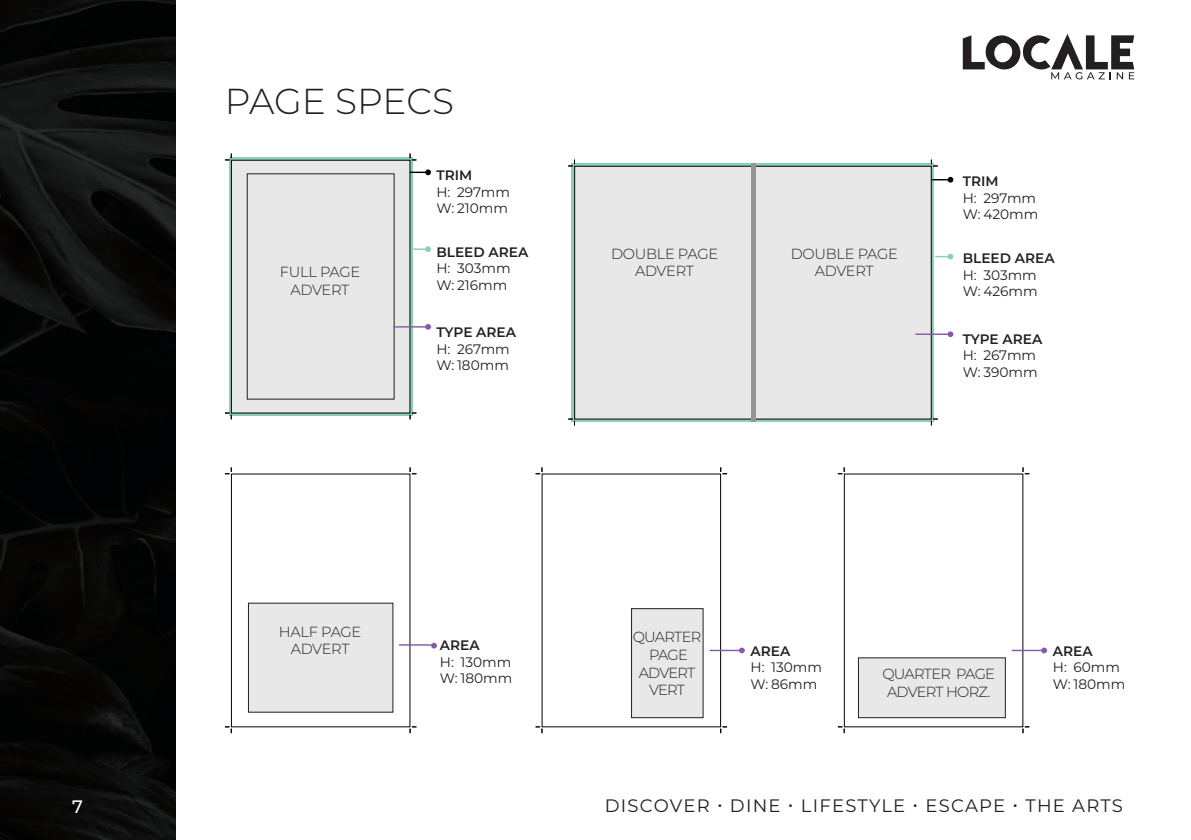
<style>
.page{position:relative;width:1191px;height:840px;background:#fff}
.page>*{position:absolute;margin:0;border:0;box-sizing:border-box;transform-origin:0 0}
.t1{font:300 36px "Montserrat";letter-spacing:-.005em;color:#231f20}
.t2{font:18px "Montserrat";letter-spacing:.07em;color:#231f20}
.t3{font:500 18px "Montserrat";color:#fff}
.t4{font:300 14.6px "Montserrat";letter-spacing:-.04em;color:#231f20}
.t5{font:300 14.6px "Montserrat";letter-spacing:-.02em;color:#231f20}
.t6{font:13.8px "Montserrat";color:#231f20}
.t7{font:600 13.8px "Montserrat";color:#231f20}
</style>
<div class="page">
<svg style="left:962px;top:34px;width:172px;height:45px"></svg>
<img style="left:0;top:0;width:176px;height:839px">
<svg style="left:229px;top:157px;width:184px;height:258px;background:#79b3a0"></svg>
<div style="left:231px;top:160px;width:179px;height:253px;background:#e8e8e8"></div>
<svg style="left:225px;top:153px;width:7px;height:7px"></svg>
<svg style="left:225px;top:412px;width:7px;height:7px"></svg>
<svg style="left:410px;top:153px;width:6px;height:7px"></svg>
<svg style="left:410px;top:412px;width:6px;height:7px"></svg>
<div style="left:247px;top:173px;width:147px;height:226px;border:1px solid #231f20"></div>
<svg style="left:410px;top:169px;width:21px;height:6px"></svg>
<svg style="left:413px;top:246px;width:18px;height:6px"></svg>
<hr style="left:393px;top:326px;width:35px;height:1px;background:#8759a6">
<svg style="left:425px;top:324px;width:6px;height:5px"></svg>
<svg style="left:572px;top:163px;width:362px;height:258px;background:#75ad9a"></svg>
<div style="left:574px;top:166px;width:357px;height:253px;background:#e8e8e8"></div>
<div style="left:574px;top:166px;width:357px;height:253px;border:1px solid #000"></div>
<hr style="left:752px;top:163px;width:4px;height:258px;background:#949499">
<svg style="left:568px;top:159px;width:7px;height:7px"></svg>
<svg style="left:568px;top:418px;width:7px;height:7px"></svg>
<svg style="left:931px;top:159px;width:6px;height:7px"></svg>
<svg style="left:931px;top:418px;width:6px;height:7px"></svg>
<svg style="left:932px;top:177px;width:21px;height:5px"></svg>
<svg style="left:935px;top:253px;width:18px;height:6px"></svg>
<hr style="left:915px;top:333px;width:35px;height:2px;background:#8759a6">
<svg style="left:947px;top:331px;width:6px;height:6px"></svg>
<svg style="left:225px;top:467px;width:7px;height:7px"></svg>
<svg style="left:225px;top:726px;width:7px;height:6px"></svg>
<svg style="left:410px;top:726px;width:6px;height:6px"></svg>
<div style="left:248px;top:602px;width:145px;height:109px;background:#e8e8e8"></div>
<hr style="left:399px;top:644px;width:35px;height:1px;background:#8759a6">
<svg style="left:535px;top:467px;width:7px;height:7px"></svg>
<svg style="left:535px;top:726px;width:7px;height:6px"></svg>
<svg style="left:720px;top:467px;width:7px;height:7px"></svg>
<svg style="left:720px;top:726px;width:7px;height:6px"></svg>
<div style="left:631px;top:608px;width:72px;height:109px;background:#e8e8e8"></div>
<div style="left:631px;top:608px;width:72px;height:109px;border:1px solid #231f20"></div>
<hr style="left:709px;top:649px;width:35px;height:1px;background:#8759a6">
<svg style="left:431px;top:642px;width:6px;height:6px"></svg>
<svg style="left:739px;top:647px;width:5px;height:6px"></svg>
<svg style="left:838px;top:467px;width:7px;height:7px"></svg>
<svg style="left:838px;top:726px;width:7px;height:6px"></svg>
<svg style="left:1022px;top:467px;width:7px;height:7px"></svg>
<svg style="left:1022px;top:726px;width:7px;height:6px"></svg>
<div style="left:858px;top:657px;width:147px;height:60px;background:#e8e8e8"></div>
<hr style="left:1012px;top:649px;width:35px;height:1px;background:#8759a6">
<svg style="left:1041px;top:647px;width:6px;height:6px"></svg>
<p class="t1" style="left:225px;top:77px;width:231px">PAGE SPECS</p>
<p class="t5" style="left:280px;top:262px;width:82px">FULL PAGE</p>
<p class="t4" style="left:291px;top:279px;width:60px">ADVERT</p>
<p class="t7" style="left:436px;top:165px;width:37px">TRIM</p>
<p class="t6" style="left:436px;top:182px;width:75px">H: 297mm</p>
<p class="t6" style="left:436px;top:198px;width:73px">W: 210mm</p>
<p class="t7" style="left:436px;top:242px;width:93px">BLEED AREA</p>
<p class="t6" style="left:436px;top:259px;width:76px">H: 303mm</p>
<p class="t6" style="left:436px;top:275px;width:72px">W: 216mm</p>
<p class="t7" style="left:436px;top:322px;width:81px">TYPE AREA</p>
<p class="t6" style="left:436px;top:339px;width:75px">H: 267mm</p>
<p class="t6" style="left:436px;top:355px;width:74px">W: 180mm</p>
<p class="t5" style="left:611px;top:243px;width:109px">DOUBLE PAGE</p>
<p class="t4" style="left:635px;top:261px;width:60px">ADVERT</p>
<p class="t5" style="left:790px;top:243px;width:109px">DOUBLE PAGE</p>
<p class="t4" style="left:815px;top:261px;width:60px">ADVERT</p>
<p class="t7" style="left:962px;top:172px;width:37px">TRIM</p>
<p class="t6" style="left:962px;top:188px;width:75px">H: 297mm</p>
<p class="t6" style="left:962px;top:205px;width:77px">W: 420mm</p>
<p class="t7" style="left:962px;top:248px;width:93px">BLEED AREA</p>
<p class="t6" style="left:962px;top:265px;width:76px">H: 303mm</p>
<p class="t6" style="left:962px;top:282px;width:76px">W: 426mm</p>
<p class="t7" style="left:962px;top:329px;width:81px">TYPE AREA</p>
<p class="t6" style="left:962px;top:345px;width:75px">H: 267mm</p>
<p class="t6" style="left:962px;top:362px;width:76px">W: 390mm</p>
<p class="t5" style="left:279px;top:621px;width:84px">HALF PAGE</p>
<p class="t4" style="left:291px;top:639px;width:60px">ADVERT</p>
<p class="t7" style="left:440px;top:635px;width:41px">AREA</p>
<p class="t6" style="left:440px;top:652px;width:73px">H: 130mm</p>
<p class="t6" style="left:440px;top:668px;width:74px">W: 180mm</p>
<p class="t4" style="left:633px;top:627px;width:70px">QUARTER</p>
<p class="t4" style="left:649px;top:644px;width:40px">PAGE</p>
<p class="t4" style="left:638px;top:662px;width:58px">ADVERT</p>
<p class="t4" style="left:649px;top:679px;width:38px">VERT</p>
<p class="t7" style="left:750px;top:640px;width:41px">AREA</p>
<p class="t6" style="left:750px;top:657px;width:73px">H: 130mm</p>
<p class="t6" style="left:750px;top:674px;width:68px">W: 86mm</p>
<p class="t4" style="left:882px;top:663px;width:114px">QUARTER PAGE</p>
<p class="t4" style="left:887px;top:681px;width:105px">ADVERT HORZ.</p>
<p class="t7" style="left:1052px;top:640px;width:41px">AREA</p>
<p class="t6" style="left:1052px;top:657px;width:69px">H: 60mm</p>
<p class="t6" style="left:1052px;top:674px;width:74px">W: 180mm</p>
<h2 class="t3" style="left:72px;top:793px;width:12px">7</h2>
<h2 class="t2" style="left:605px;top:792px;width:519px">DISCOVER • DINE • LIFESTYLE • ESCAPE • THE ARTS</h2>
</div>
